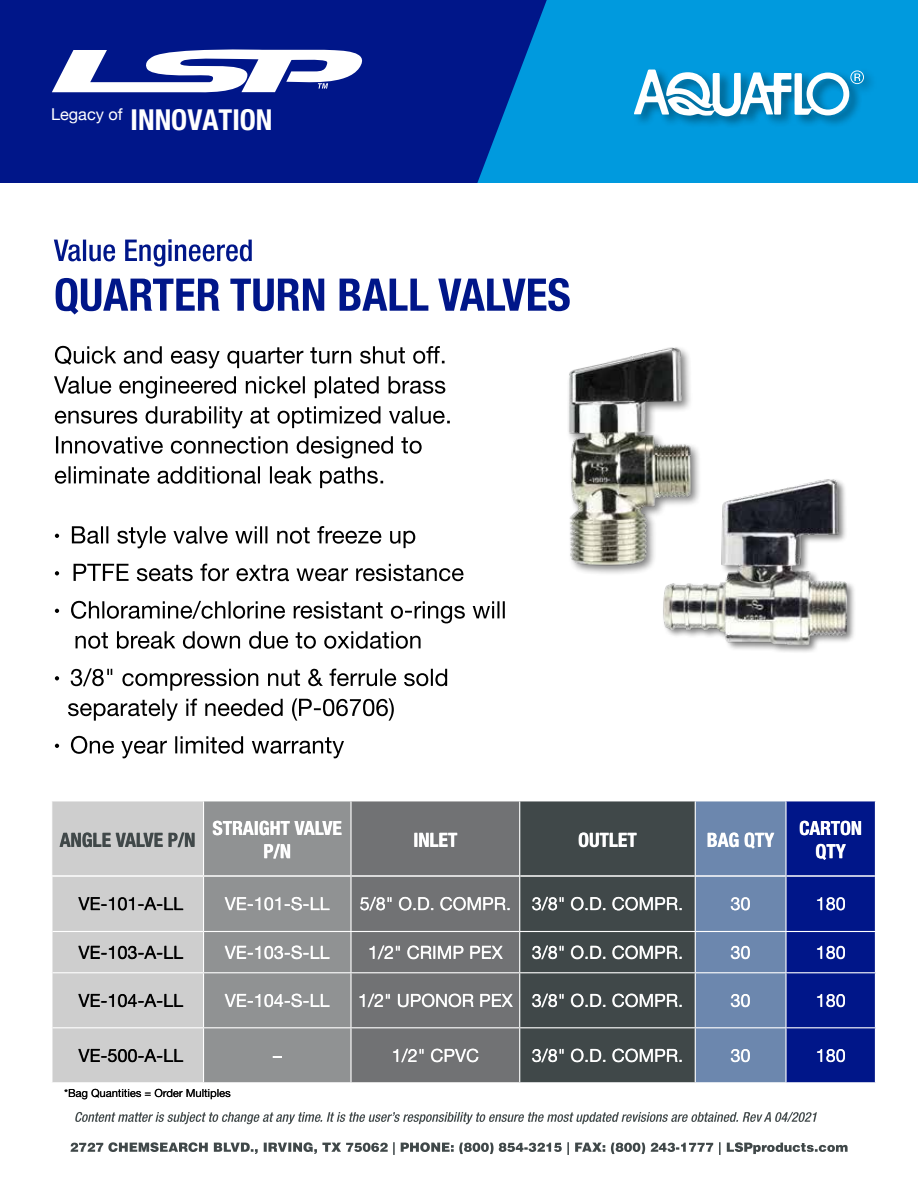
<style>
.page{position:relative;width:918px;height:1188px;background:#fff}
.page>*{position:absolute;margin:0;border:0;box-sizing:border-box;transform-origin:0 0}
.t1{font:700 condensed 28.95px "Helvetica Neue";color:#fff}
.t2{font:700 condensed 19.5px/23.4px "Helvetica Neue";color:#fff;text-align:center}
.t3{font:700 condensed 19.5px "Helvetica Neue";color:#404849}
.t4{font:18px "Helvetica Neue LT Std";color:#fff}
.t5{font:18px "Helvetica Neue LT Std";color:#000}
.t6{font:11.1px "Helvetica Neue LT Std";color:#000}
</style>
<div class="page">
<div style="left:430px;top:0;width:488px;height:183px;background:#009ade"></div>
<svg style="left:0;top:0;width:547px;height:183px;background:#001f8f"></svg>
<svg style="left:52px;top:50px;width:310px;height:42px"></svg>
<svg style="left:56px;top:278px;width:514px;height:37px"></svg>
<svg style="left:54px;top:239px;width:198px;height:28px"></svg>
<svg style="left:55px;top:736px;width:289px;height:22px"></svg>
<svg style="left:68px;top:698px;width:326px;height:23px"></svg>
<svg style="left:55px;top:668px;width:392px;height:23px"></svg>
<svg style="left:76px;top:631px;width:345px;height:18px"></svg>
<svg style="left:55px;top:601px;width:450px;height:22px"></svg>
<svg style="left:55px;top:564px;width:409px;height:17px"></svg>
<svg style="left:55px;top:526px;width:360px;height:22px"></svg>
<svg style="left:55px;top:466px;width:328px;height:22px"></svg>
<svg style="left:56px;top:436px;width:366px;height:22px"></svg>
<svg style="left:55px;top:406px;width:395px;height:22px"></svg>
<svg style="left:54px;top:376px;width:391px;height:22px"></svg>
<svg style="left:55px;top:346px;width:390px;height:22px"></svg>
<svg style="left:75px;top:1112px;width:742px;height:12px"></svg>
<svg style="left:71px;top:1142px;width:777px;height:13px"></svg>
<div style="left:632px;top:66px;width:245px;height:63px;background:#000;opacity:.4"></div>
<svg style="left:634px;top:70px;width:230px;height:46px"></svg>
<div style="left:352px;top:801px;width:167px;height:281px;background:#717274"></div>
<div style="left:520px;top:801px;width:175px;height:281px;background:#404849"></div>
<hr style="left:352px;top:875px;width:167px;height:2px;background:#fff">
<hr style="left:520px;top:875px;width:175px;height:2px;background:#fff">
<hr style="left:351px;top:931px;width:169px;height:1px;background:#fff">
<hr style="left:520px;top:931px;width:175px;height:1px;background:#fff">
<hr style="left:351px;top:972px;width:169px;height:1px;background:#fff">
<hr style="left:520px;top:972px;width:175px;height:1px;background:#fff">
<hr style="left:351px;top:1027px;width:169px;height:1px;background:#fff">
<hr style="left:520px;top:1027px;width:175px;height:1px;background:#fff">
<svg style="left:64px;top:1089px;width:166px;height:10px"></svg>
<svg style="left:532px;top:1049px;width:150px;height:13px;background:#747a7a"></svg>
<svg style="left:393px;top:1049px;width:85px;height:13px"></svg>
<svg style="left:532px;top:994px;width:150px;height:13px;background:#747a7a"></svg>
<svg style="left:360px;top:994px;width:153px;height:13px;background:#999a9b"></svg>
<svg style="left:532px;top:945px;width:150px;height:14px;background:#717777"></svg>
<svg style="left:370px;top:945px;width:133px;height:14px;background:#979799"></svg>
<svg style="left:532px;top:897px;width:150px;height:13px;background:#74797a"></svg>
<svg style="left:360px;top:897px;width:150px;height:13px;background:#979899"></svg>
<svg style="left:695px;top:801px;width:180px;height:282px;background:#4d62a6"></svg>
<svg style="left:579px;top:832px;width:57px;height:15px"></svg>
<svg style="left:414px;top:833px;width:43px;height:14px"></svg>
<svg style="left:52px;top:801px;width:299px;height:282px;background:#afb0b0"></svg>
<img style="left:663px;top:479px;width:192px;height:173px">
<img style="left:568px;top:347px;width:184px;height:225px">
<h1 class="t1" style="left:51px;top:102px;width:223px"><sup>Legacy</sup> <sup>of</sup> INNOVATION</h1>
<p class="t3" style="left:60px;top:828px;width:137px">ANGLE VALVE P/N</p>
<p class="t2" style="left:213px;top:816px;width:131px">STRAIGHT VALVE<br>P/N</p>
<p class="t2" style="left:413px;top:828px;width:45px">INLET</p>
<p class="t2" style="left:578px;top:828px;width:60px">OUTLET</p>
<p class="t2" style="left:707px;top:828px;width:69px">BAG QTY</p>
<p class="t2" style="left:799px;top:816px;width:64px">CARTON<br>QTY</p>
<p class="t5" style="left:79px;top:893px;width:106px">VE-101-A-LL</p>
<p class="t4" style="left:225px;top:893px;width:106px">VE-101-S-LL</p>
<p class="t4" style="left:360px;top:893px;width:325px">5/8" O.D. COMPR. 3/8" O.D. COMPR.</p>
<p class="t4" style="left:731px;top:893px;width:22px">30</p>
<p class="t4" style="left:816px;top:893px;width:32px">180</p>
<p class="t5" style="left:79px;top:941px;width:106px">VE-103-A-LL</p>
<p class="t4" style="left:225px;top:941px;width:106px">VE-103-S-LL</p>
<p class="t4" style="left:368px;top:941px;width:136px">1/2" CRIMP PEX</p>
<p class="t4" style="left:532px;top:941px;width:153px">3/8" O.D. COMPR.</p>
<p class="t4" style="left:731px;top:941px;width:22px">30</p>
<p class="t4" style="left:816px;top:941px;width:32px">180</p>
<p class="t5" style="left:79px;top:990px;width:106px">VE-104-A-LL</p>
<p class="t4" style="left:225px;top:990px;width:106px">VE-104-S-LL</p>
<p class="t4" style="left:358px;top:990px;width:327px">1/2" UPONOR PEX 3/8" O.D. COMPR.</p>
<p class="t4" style="left:731px;top:990px;width:22px">30</p>
<p class="t4" style="left:816px;top:990px;width:32px">180</p>
<p class="t5" style="left:79px;top:1045px;width:106px">VE-500-A-LL</p>
<p class="t4" style="left:273px;top:1045px;width:10px">–</p>
<p class="t4" style="left:392px;top:1045px;width:89px">1/2" CPVC</p>
<p class="t4" style="left:532px;top:1045px;width:153px">3/8" O.D. COMPR.</p>
<p class="t4" style="left:731px;top:1045px;width:22px">30</p>
<p class="t4" style="left:816px;top:1045px;width:32px">180</p>
<p class="t6" style="left:64px;top:1086px;width:168px">*Bag Quantities = Order Multiples</p>
</div>
